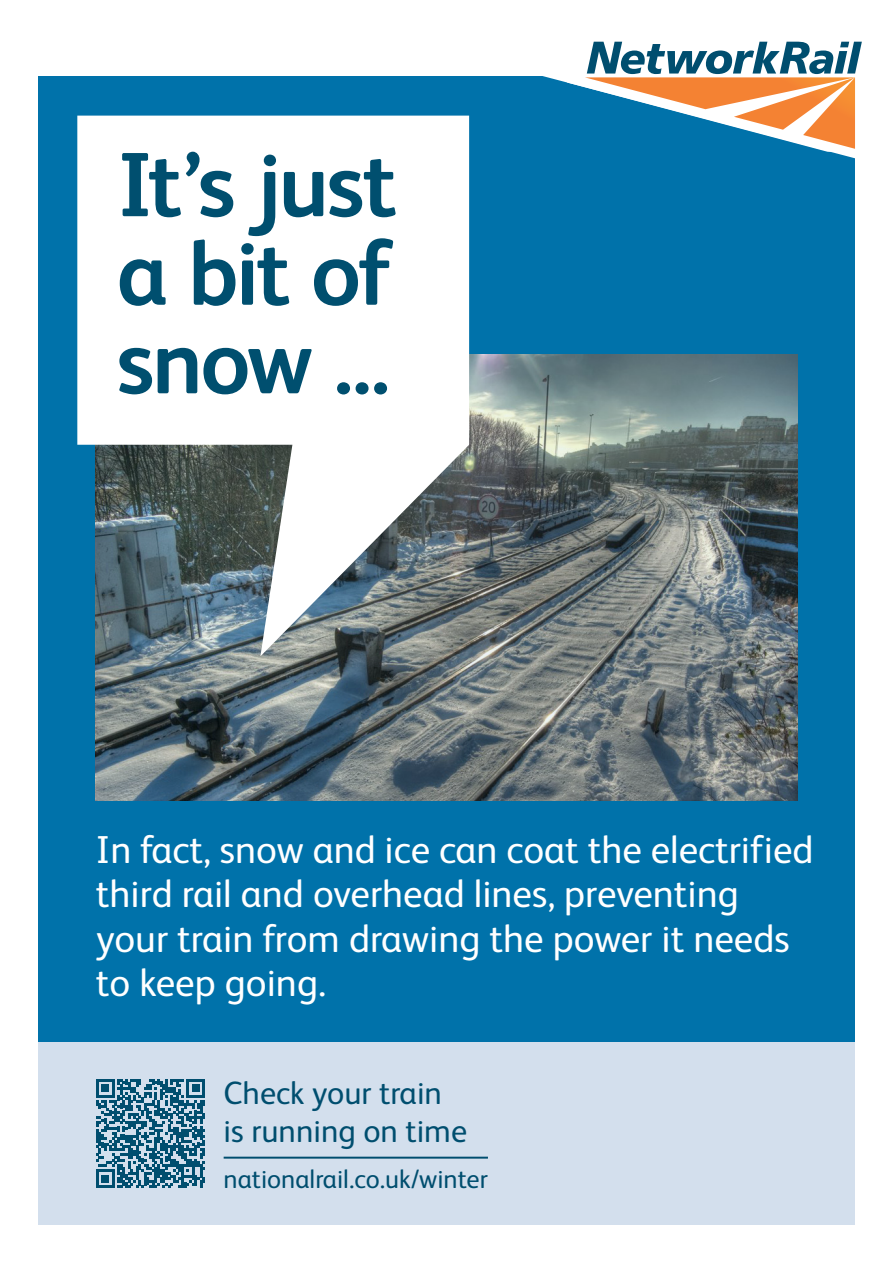
<style>
.page{position:relative;width:893px;height:1263px;background:#fff}
.page>*{position:absolute;margin:0;border:0;box-sizing:border-box;transform-origin:0 0}
.t1{font:39px/44.2px "Network Rail Sans";color:#fff}
.t2{font:32.25px/38.7px "Network Rail Sans";color:#004e6f}
.t3{font:26.25px "Network Rail Sans";color:#004e6f}
</style>
<div class="page">
<div style="left:38px;top:77px;width:817px;height:965px;background:#0072aa"></div>
<svg style="left:96px;top:354px;width:701px;height:446px"></svg>
<svg style="left:77px;top:116px;width:392px;height:540px;fill:#fff"></svg>
<svg style="left:122px;top:152px;width:111px;height:65px"></svg>
<svg style="left:248px;top:155px;width:28px;height:81px"></svg>
<svg style="left:284px;top:172px;width:39px;height:45px"></svg>
<svg style="left:329px;top:159px;width:67px;height:58px"></svg>
<svg style="left:120px;top:259px;width:46px;height:47px"></svg>
<svg style="left:194px;top:239px;width:41px;height:67px"></svg>
<svg style="left:241px;top:243px;width:48px;height:63px"></svg>
<svg style="left:314px;top:238px;width:79px;height:68px"></svg>
<svg style="left:119px;top:348px;width:33px;height:46px"></svg>
<svg style="left:158px;top:348px;width:39px;height:45px"></svg>
<svg style="left:203px;top:348px;width:109px;height:46px"></svg>
<div style="left:337px;top:382px;width:13px;height:12px;background:#004f6f;border-radius:50%"></div>
<div style="left:356px;top:382px;width:13px;height:12px;background:#004f6f;border-radius:50%"></div>
<div style="left:374px;top:382px;width:13px;height:12px;background:#004f6f;border-radius:50%"></div>
<svg style="left:567px;top:42px;width:295px;height:110px"></svg>
<div style="left:38px;top:1042px;width:817px;height:183px;background:#d3dfed"></div>
<hr style="left:224px;top:1157px;width:264px;height:1px;background:#004e6f">
<svg style="left:96px;top:1079px;width:109px;height:109px"></svg>
<p class="t1" style="left:96px;top:826px;width:719px">In fact, snow and ice can coat the electrified third rail and overhead lines, preventing your train from drawing the power it needs to keep going.</p>
<p class="t2" style="left:224px;top:1071px;width:245px">Check your train is running on time</p>
<p class="t3" style="left:224px;top:1162px;width:266px">nationalrail.co.uk/winter</p>
</div>
